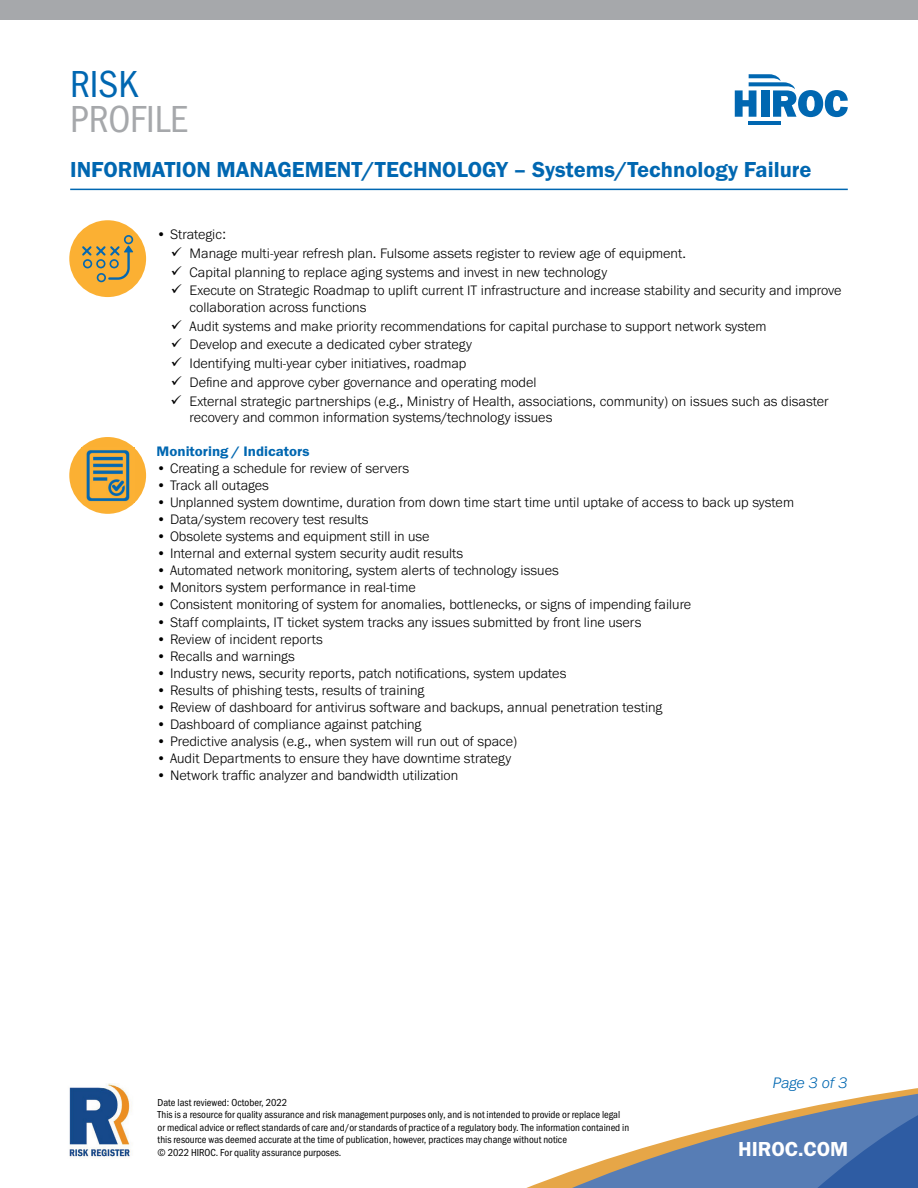
<style>
.page{position:relative;width:918px;height:1188px;background:#fff}
.page>*{position:absolute;margin:0;border:0;box-sizing:border-box;transform-origin:0 0}
.t1{font:39px "Franklin Gothic URW Cond";color:#a6a8ab}
.t2{font:39px "Franklin Gothic URW Cond";color:#0067b1}
.t3{font:22.5px "Franklin Gothic URW Dem";color:#0067b1}
.t4{font:21px "Franklin Gothic URW Dem";color:#fff}
.t5{font:italic 300 15.75px "Franklin Gothic URW";letter-spacing:-.005em;color:#0067b1}
.t6{font:300 14.25px/18.8px "Franklin Gothic URW";color:#000}
.t7{font:14.25px "Franklin Gothic URW Dem";color:#0067b1;scale:1.05 1}
.t8{font:10.5px/12.6px "Franklin Gothic URW Cond";color:#000}
</style>
<div class="page">
<div style="left:0;top:0;width:918px;height:19px;background:#a6a8ab"></div>
<hr style="left:70px;top:189px;width:778px;height:1px;background:#0067b1">
<svg style="left:526px;top:1088px;width:392px;height:100px"></svg>
<hr style="left:749px;top:121px;width:32px;height:4px;background:#0067b1">
<svg style="left:735px;top:74px;width:113px;height:43px"></svg>
<img style="left:69px;top:1084px;width:63px;height:73px">
<div style="left:69px;top:437px;width:77px;height:77px;background:#fbb033;border-radius:50%"></div>
<img style="left:86px;top:450px;width:44px;height:52px">
<div style="left:69px;top:220px;width:77px;height:77px;background:#fbb033;border-radius:50%"></div>
<svg style="left:82px;top:235px;width:51px;height:47px"></svg>
<h1 class="t2" style="left:70px;top:56px;width:69px">RISK</h1>
<h1 class="t1" style="left:70px;top:91px;width:119px">PROFILE</h1>
<h2 class="t3" style="left:70px;top:156px;width:743px">INFORMATION MANAGEMENT/TECHNOLOGY – Systems/Technology Failure</h2>
<p class="t6" style="left:190px;top:225px;width:653px;text-indent:-33px">• Strategic:<br>Manage multi-year refresh plan. Fulsome assets register to review age of equipment.<br>Capital planning to replace aging systems and invest in new technology<br>Execute on Strategic Roadmap to uplift current IT infrastructure and increase stability and security and improve</p>
<p class="t6" style="left:190px;top:297px;width:641px">collaboration across functions<br>Audit systems and make priority recommendations for capital purchase to support network system<br>Develop and execute a dedicated cyber strategy<br>Identifying multi-year cyber initiatives, roadmap<br>Define and approve cyber governance and operating model<br>External strategic partnerships (e.g., Ministry of Health, associations, community) on issues such as disaster</p>
<p class="t6" style="left:190px;top:408px;width:364px">recovery and common information systems/technology issues</p>
<p class="t7" style="left:157px;top:442px;width:147px">Monitoring / Indicators</p>
<p class="t6" style="left:157px;top:458px;width:254px">• Creating a schedule for review of servers</p>
<p class="t6" style="left:157px;top:475px;width:114px">• Track all outages</p>
<p class="t6" style="left:157px;top:492px;width:639px">• Unplanned system downtime, duration from down time start time until uptake of access to back up system</p>
<p class="t6" style="left:157px;top:510px;width:213px">• Data/system recovery test results</p>
<p class="t6" style="left:157px;top:527px;width:275px">• Obsolete systems and equipment still in use</p>
<p class="t6" style="left:157px;top:544px;width:308px">• Internal and external system security audit results</p>
<p class="t6" style="left:157px;top:561px;width:404px">• Automated network monitoring, system alerts of technology issues</p>
<p class="t6" style="left:157px;top:578px;width:261px">• Monitors system performance in real-time</p>
<p class="t6" style="left:157px;top:595px;width:536px">• Consistent monitoring of system for anomalies, bottlenecks, or signs of impending failure</p>
<p class="t6" style="left:157px;top:612px;width:486px">• Staff complaints, IT ticket system tracks any issues submitted by front line users</p>
<p class="t6" style="left:157px;top:629px;width:168px">• Review of incident reports</p>
<p class="t6" style="left:157px;top:646px;width:140px">• Recalls and warnings</p>
<p class="t6" style="left:157px;top:663px;width:411px">• Industry news, security reports, patch notifications, system updates</p>
<p class="t6" style="left:157px;top:681px;width:269px">• Results of phishing tests, results of training</p>
<p class="t6" style="left:157px;top:698px;width:507px">• Review of dashboard for antivirus software and backups, annual penetration testing</p>
<p class="t6" style="left:157px;top:715px;width:266px">• Dashboard of compliance against patching</p>
<p class="t6" style="left:157px;top:732px;width:362px">• Predictive analysis (e.g., when system will run out of space)</p>
<p class="t6" style="left:157px;top:749px;width:356px">• Audit Departments to ensure they have downtime strategy</p>
<p class="t6" style="left:157px;top:766px;width:303px">• Network traffic analyzer and bandwidth utilization</p>
<p class="t8" style="left:158px;top:1095px;width:473px">Date last reviewed: October, 2022<br>This is a resource for quality assurance and risk management purposes only, and is not intended to provide or replace legal or medical advice or reflect standards of care and/or standards of practice of a regulatory body. The information contained in this resource was deemed accurate at the time of publication, however, practices may change without notice<br>© 2022 HIROC. For quality assurance purposes.</p>
<p class="t5" style="left:773px;top:1073px;width:76px">Page 3 of 3</p>
<h3 class="t4" style="left:738px;top:1136px;width:112px">HIROC.COM</h3>
</div>
